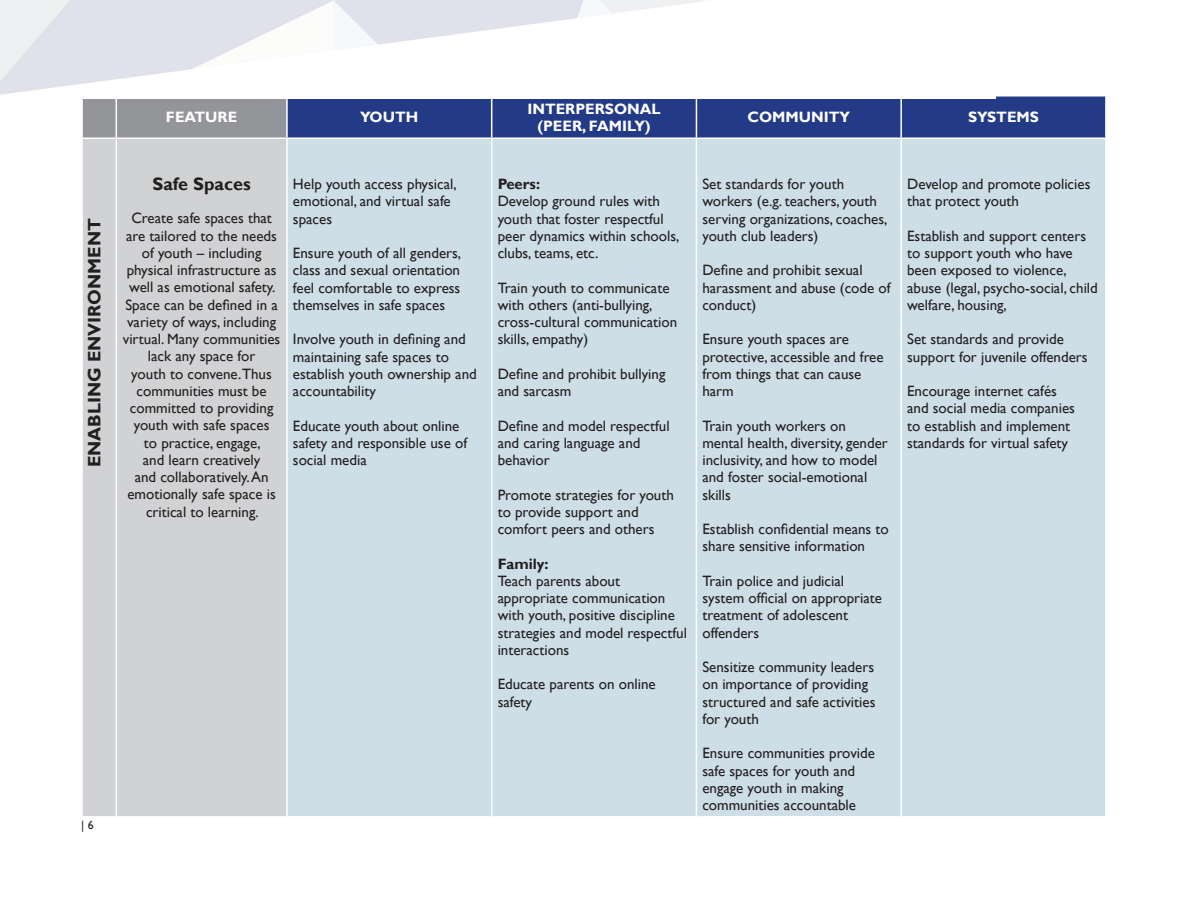
<style>
.page{position:relative;width:1188px;height:918px;background:#fff}
.page>*{position:absolute;margin:0;border:0;box-sizing:border-box;transform-origin:0 0}
.t1{font:700 18px "Gill Sans";color:#231f20}
.t2{font:15px/17.2px "Gill Sans";color:#231f20}
.t3{font:700 15px/17.2px "Gill Sans";color:#fff;text-align:center}
.t4{font:700 15px "Gill Sans";color:#231f20}
.t5{font:12px "Gill Sans";color:#231f20}
</style>
<div class="page">
<svg style="left:83px;top:97px;width:1022px;height:40px;background:#3d518d"></svg>
<div style="left:83px;top:139px;width:203px;height:677px;background:#d1d2d4"></div>
<div style="left:288px;top:139px;width:817px;height:677px;background:#cddee7"></div>
<hr style="left:116px;top:139px;width:1px;height:677px;background:#fff">
<hr style="left:491px;top:139px;width:1px;height:677px;background:#fff">
<hr style="left:696px;top:139px;width:1px;height:677px;background:#fff">
<hr style="left:900px;top:139px;width:2px;height:677px;background:#fff">
<hr style="left:491px;top:97px;width:1px;height:40px;background:#fff">
<hr style="left:696px;top:97px;width:1px;height:40px;background:#fff">
<hr style="left:900px;top:97px;width:2px;height:40px;background:#fff">
<hr style="left:116px;top:97px;width:1px;height:40px;background:#fff">
<hr style="left:286px;top:97px;width:2px;height:40px;background:#fff">
<img style="left:0;top:0;width:996px;height:98px">
<p class="t1" style="left:84px;top:467px;width:251px;rotate:-90deg">ENABLING ENVIRONMENT</p>
<p class="t5" style="left:81px;top:818px;width:14px">| 6</p>
<p class="t3" style="left:166px;top:109px;width:73px">FEATURE</p>
<p class="t3" style="left:360px;top:109px;width:60px">YOUTH</p>
<p class="t3" style="left:527px;top:100px;width:135px">INTERPERSONAL (PEER, FAMILY)</p>
<p class="t3" style="left:747px;top:109px;width:104px">COMMUNITY</p>
<p class="t3" style="left:968px;top:109px;width:72px">SYSTEMS</p>
<p class="t1" style="left:153px;top:173px;width:100px">Safe Spaces</p>
<p class="t2" style="left:123px;top:210px;width:159px;text-align:center">Create safe spaces that are tailored to the needs of youth – including physical infrastructure as well as emotional safety.<br>Space can be defined in a variety of ways, including virtual. Many communities lack any space for<br>youth to convene.Thus communities must be committed to providing youth with safe spaces<br>to practice, engage,<br>and learn creatively<br>and collaboratively. An emotionally safe space is critical to learning.</p>
<p class="t2" style="left:293px;top:176px;width:165px">Help youth access physical, emotional, and virtual safe spaces</p>
<p class="t2" style="left:293px;top:245px;width:170px;text-align:justify">Ensure youth of all genders, class and sexual orientation feel comfortable to express themselves in safe spaces</p>
<p class="t2" style="left:293px;top:331px;width:185px">Involve youth in defining and maintaining safe spaces to establish youth ownership and accountability</p>
<p class="t2" style="left:293px;top:417px;width:176px">Educate youth about online safety and responsible use of social media</p>
<p class="t4" style="left:498px;top:175px;width:44px">Peers:</p>
<p class="t2" style="left:498px;top:193px;width:183px">Develop ground rules with youth that foster respectful peer dynamics within schools, clubs, teams, etc.</p>
<p class="t2" style="left:498px;top:279px;width:181px">Train youth to communicate with others (anti-bullying, cross-cultural communication skills, empathy)</p>
<p class="t2" style="left:498px;top:365px;width:169px">Define and prohibit bullying and sarcasm</p>
<p class="t2" style="left:498px;top:417px;width:174px">Define and model respectful and caring language and behavior</p>
<p class="t2" style="left:498px;top:486px;width:178px">Promote strategies for youth to provide support and comfort peers and others</p>
<p class="t4" style="left:498px;top:555px;width:52px">Family:</p>
<p class="t2" style="left:498px;top:572px;width:191px">Teach parents about appropriate communication with youth, positive discipline strategies and model respectful interactions</p>
<p class="t2" style="left:498px;top:676px;width:160px">Educate parents on online safety</p>
<p class="t2" style="left:702px;top:176px;width:187px">Set standards for youth workers (e.g. teachers, youth serving organizations, coaches, youth club leaders)</p>
<p class="t2" style="left:702px;top:262px;width:190px">Define and prohibit sexual harassment and abuse (code of conduct)</p>
<p class="t2" style="left:702px;top:331px;width:183px">Ensure youth spaces are protective, accessible and free from things that can cause harm</p>
<p class="t2" style="left:702px;top:417px;width:187px">Train youth workers on mental health, diversity, gender inclusivity, and how to model and foster social-emotional skills</p>
<p class="t2" style="left:702px;top:521px;width:188px">Establish confidential means to share sensitive information</p>
<p class="t2" style="left:702px;top:572px;width:181px">Train police and judicial system official on appropriate treatment of adolescent offenders</p>
<p class="t2" style="left:702px;top:659px;width:175px">Sensitize community leaders on importance of providing structured and safe activities for youth</p>
<p class="t2" style="left:702px;top:745px;width:174px">Ensure communities provide safe spaces for youth and engage youth in making communities accountable</p>
<p class="t2" style="left:907px;top:176px;width:185px">Develop and promote policies that protect youth</p>
<p class="t2" style="left:907px;top:227px;width:192px">Establish and support centers to support youth who have been exposed to violence, abuse (legal, psycho-social, child welfare, housing,</p>
<p class="t2" style="left:907px;top:331px;width:182px">Set standards and provide support for juvenile offenders</p>
<p class="t2" style="left:907px;top:383px;width:169px">Encourage internet cafés and social media companies to establish and implement standards for virtual safety</p>
</div>
